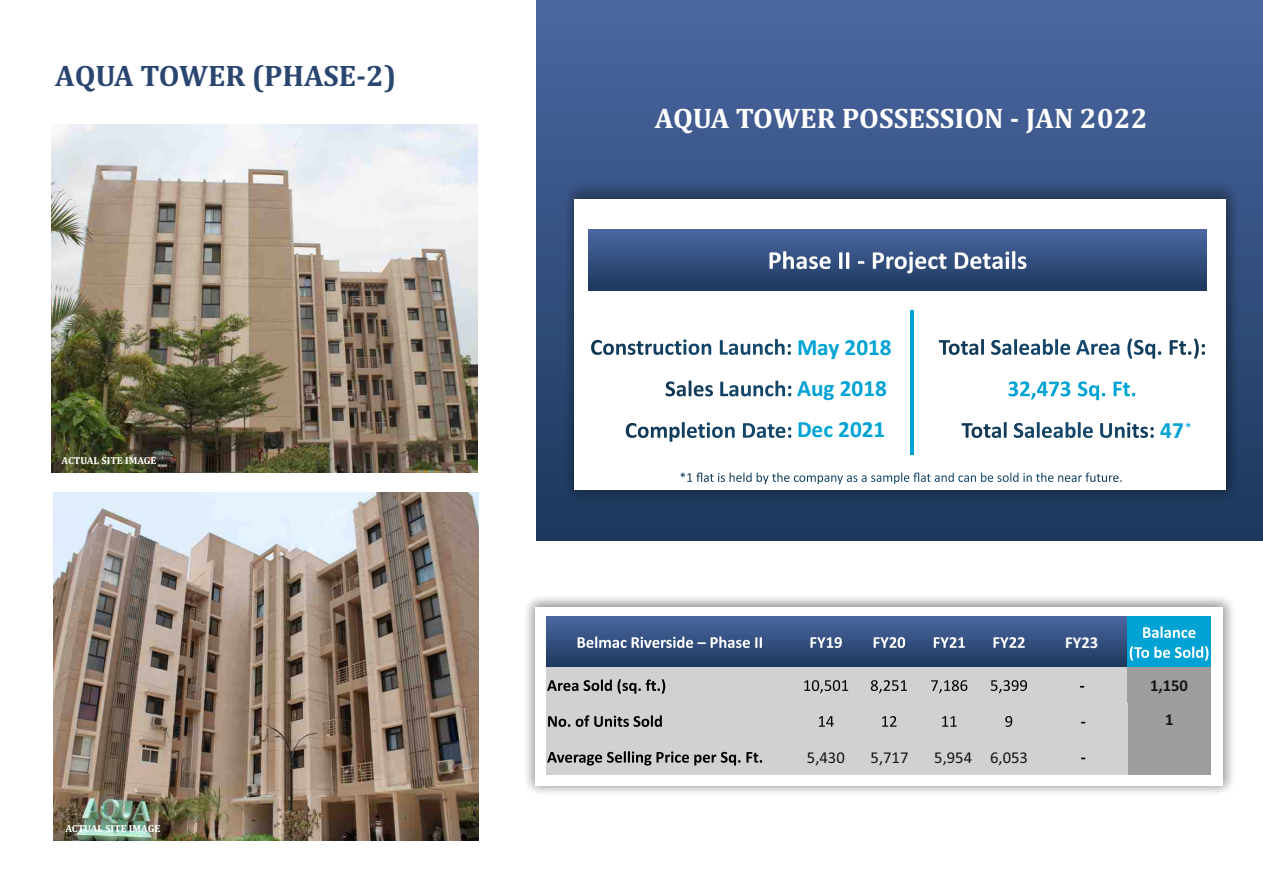
<style>
.page{position:relative;width:1263px;height:893px;background:#fff}
.page>*{position:absolute;margin:0;border:0;box-sizing:border-box;transform-origin:0 0}
.t1{font:700 30px "Cambria";color:#2a4670}
.t2{font:700 28.65px "Cambria";color:#fff}
.t3{font:700 23.25px/41.4px "Calibri";color:#00a3d4}
.t4{font:16.65px "Calibri";color:#151616}
.t5{font:700 16.65px/34.3px "Calibri";color:#151616;text-align:center}
.t6{font:700 16.65px "Calibri";color:#fff}
.t7{font:13.5px "Calibri";color:#00a3d4}
.t8{font:700 10.2px "Cambria";color:#fff}
</style>
<div class="page">
<img style="left:52px;top:124px;width:425px;height:349px">
<img style="left:53px;top:492px;width:426px;height:348px">
<div style="left:537px;top:0;width:726px;height:540px;background:linear-gradient(to bottom,#4c67a2,#1c385b)"></div>
<div style="left:555px;top:168px;width:690px;height:349px;background:#151616;opacity:.49"></div>
<div style="left:515px;top:589px;width:727px;height:214px;background:#151616;opacity:.49"></div>
<div style="left:574px;top:199px;width:652px;height:291px;background:#fff"></div>
<div style="left:535px;top:607px;width:687px;height:178px;background:#fff"></div>
<div style="left:588px;top:229px;width:618px;height:62px;background:linear-gradient(to bottom,#4c67a2,#1d395d)"></div>
<svg style="left:769px;top:251px;width:80px;height:18px"></svg>
<svg style="left:858px;top:261px;width:6px;height:3px"></svg>
<svg style="left:873px;top:251px;width:153px;height:22px"></svg>
<hr style="left:910px;top:310px;width:4px;height:145px;background:#00a3d4">
<svg style="left:972px;top:344px;width:233px;height:15px"></svg>
<svg style="left:1008px;top:381px;width:127px;height:19px"></svg>
<svg style="left:971px;top:423px;width:63px;height:15px"></svg>
<svg style="left:603px;top:344px;width:188px;height:11px"></svg>
<svg style="left:666px;top:381px;width:38px;height:15px"></svg>
<svg style="left:626px;top:423px;width:165px;height:19px"></svg>
<div style="left:546px;top:616px;width:247px;height:51px;background:linear-gradient(to bottom,#4c67a2,#1c385c)"></div>
<div style="left:793px;top:616px;width:65px;height:51px;background:linear-gradient(to bottom,#4c67a2,#1c385c)"></div>
<div style="left:858px;top:616px;width:61px;height:51px;background:linear-gradient(to bottom,#4c67a2,#1c385c)"></div>
<div style="left:919px;top:616px;width:60px;height:51px;background:linear-gradient(to bottom,#4d68a3,#1d395d)"></div>
<div style="left:979px;top:616px;width:60px;height:51px;background:linear-gradient(to bottom,#4c67a2,#1c385c)"></div>
<div style="left:1039px;top:616px;width:88px;height:51px;background:linear-gradient(to bottom,#4c67a2,#1c385c)"></div>
<div style="left:1127px;top:616px;width:84px;height:51px;background:#00a3d4"></div>
<div style="left:546px;top:667px;width:247px;height:36px;background:#d1d1d1"></div>
<div style="left:793px;top:667px;width:65px;height:36px;background:#d1d1d1"></div>
<div style="left:858px;top:667px;width:61px;height:36px;background:#d1d1d1"></div>
<div style="left:919px;top:667px;width:60px;height:36px;background:#d1d1d1"></div>
<div style="left:979px;top:667px;width:60px;height:36px;background:#d1d1d1"></div>
<div style="left:1039px;top:667px;width:88px;height:36px;background:#d1d1d1"></div>
<div style="left:1127px;top:667px;width:84px;height:108px;background:#9e9e9e"></div>
<div style="left:546px;top:703px;width:247px;height:36px;background:#d1d1d1"></div>
<div style="left:793px;top:703px;width:65px;height:36px;background:#d1d1d1"></div>
<div style="left:858px;top:703px;width:61px;height:36px;background:#d1d1d1"></div>
<div style="left:919px;top:703px;width:60px;height:36px;background:#d1d1d1"></div>
<div style="left:979px;top:703px;width:60px;height:36px;background:#d1d1d1"></div>
<div style="left:1039px;top:703px;width:88px;height:36px;background:#d1d1d1"></div>
<div style="left:546px;top:739px;width:247px;height:36px;background:#d1d1d1"></div>
<div style="left:793px;top:739px;width:65px;height:36px;background:#d1d1d1"></div>
<div style="left:858px;top:739px;width:61px;height:36px;background:#d1d1d1"></div>
<div style="left:919px;top:739px;width:60px;height:36px;background:#d1d1d1"></div>
<div style="left:979px;top:739px;width:60px;height:36px;background:#d1d1d1"></div>
<div style="left:1039px;top:739px;width:88px;height:36px;background:#d1d1d1"></div>
<svg style="left:578px;top:636px;width:184px;height:12px"></svg>
<svg style="left:810px;top:637px;width:32px;height:11px"></svg>
<svg style="left:874px;top:637px;width:31px;height:11px"></svg>
<svg style="left:934px;top:637px;width:31px;height:11px"></svg>
<svg style="left:993px;top:637px;width:32px;height:11px"></svg>
<svg style="left:1143px;top:626px;width:52px;height:12px"></svg>
<svg style="left:1130px;top:646px;width:78px;height:15px"></svg>
<svg style="left:547px;top:679px;width:118px;height:15px"></svg>
<svg style="left:804px;top:680px;width:44px;height:13px"></svg>
<svg style="left:871px;top:680px;width:36px;height:13px"></svg>
<svg style="left:931px;top:680px;width:36px;height:13px"></svg>
<svg style="left:991px;top:680px;width:36px;height:13px"></svg>
<svg style="left:548px;top:715px;width:114px;height:12px"></svg>
<svg style="left:819px;top:716px;width:15px;height:11px"></svg>
<svg style="left:882px;top:716px;width:14px;height:11px"></svg>
<svg style="left:942px;top:716px;width:15px;height:11px"></svg>
<svg style="left:1005px;top:716px;width:7px;height:11px"></svg>
<svg style="left:547px;top:751px;width:215px;height:14px"></svg>
<svg style="left:680px;top:472px;width:442px;height:13px"></svg>
<h1 class="t1" style="left:55px;top:62px;width:343px">AQUA TOWER (PHASE-2)</h1>
<p class="t8" style="left:62px;top:456px;width:96px">ACTUAL SITE IMAGE</p>
<p class="t8" style="left:65px;top:824px;width:96px">ACTUAL SITE IMAGE</p>
<h2 class="t2" style="left:655px;top:105px;width:494px">AQUA TOWER POSSESSION - JAN 2022</h2>
<h3 class="t3" style="left:797px;top:328px;width:96px">May 2018<br>Aug 2018<br>Dec 2021</h3>
<h3 class="t7" style="left:1185px;top:421px;width:8px">*</h3>
<h3 class="t3" style="left:1160px;top:411px;width:25px">47</h3>
<h3 class="t6" style="left:1065px;top:636px;width:35px">FY23</h3>
<h3 class="t4" style="left:807px;top:750px;width:39px">5,430</h3>
<h3 class="t4" style="left:870px;top:750px;width:39px">5,717</h3>
<h3 class="t4" style="left:934px;top:750px;width:95px">5,954 6,053</h3>
<h3 class="t5" style="left:1150px;top:669px;width:40px">1,150<br>1</h3>
</div>
